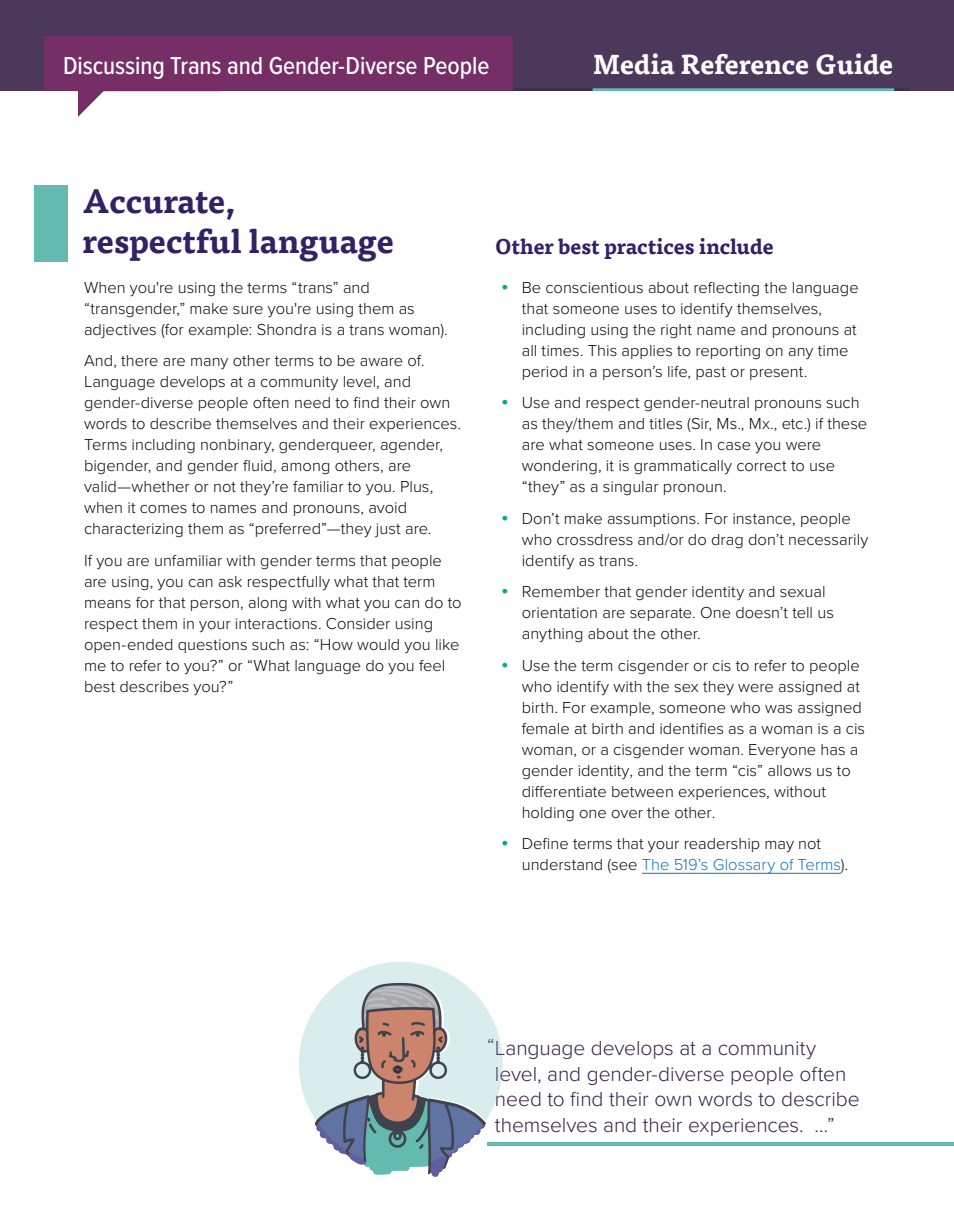
<style>
.page{position:relative;width:954px;height:1224px;background:#fff}
.page>*{position:absolute;margin:0;border:0;box-sizing:border-box;transform-origin:0 0}
.t1{font:700 33px/39.6px "Tisa Pro";color:#332167}
.t2{font:700 27px "Tisa Pro";letter-spacing:-.005em;color:#fff}
.t3{font:500 25.5px "Proxima Nova Cond";letter-spacing:-.005em;color:#fff}
.t4{font:22.5px "Myriad Pro";color:#00a98f}
.t5{font:300 21px/25.5px "Proxima Nova";letter-spacing:-.005em;color:#372249}
.t6{font:700 21px "Tisa Pro";letter-spacing:-.005em;color:#332167}
.t7{font:300 16.5px/21px "Proxima Nova";color:#0f0d0a}
.s1{font-family:"Myriad Pro";font-weight:400;font-size:22.5px;color:#00a98f}
.s2{color:#1074bc}
</style>
<div class="page">
<img style="left:0;top:0;width:954px;height:117px">
<div style="left:34px;top:185px;width:34px;height:77px;background:#63bbb0"></div>
<hr style="left:488px;top:1142px;width:466px;height:4px;background:#63bbb0">
<hr style="left:642px;top:873px;width:199px;height:1px;background:#1074bc">
<img style="left:299px;top:962px;width:204px;height:215px">
<h3 class="t3" style="left:63px;top:47px;width:428px">Discussing Trans and Gender-Diverse People</h3>
<h2 class="t2" style="left:593px;top:43px;width:302px">Media Reference Guide</h2>
<h1 class="t1" style="left:82px;top:180px;width:313px">Accurate, respectful language</h1>
<p class="t7" style="left:84px;top:276px;width:365px">When you're using the terms “trans” and “transgender,” make sure you're using them as adjectives (for example: Shondra is a trans woman).</p>
<p class="t7" style="left:84px;top:349px;width:379px">And, there are many other terms to be aware of.<br>Language develops at a community level, and gender-diverse people often need to find their own words to describe themselves and their experiences.<br>Terms including nonbinary, genderqueer, agender, bigender, and gender fluid, among others, are valid—whether or not they’re familiar to you. Plus, when it comes to names and pronouns, avoid characterizing them as “preferred”—they just are.</p>
<p class="t7" style="left:84px;top:549px;width:379px">If you are unfamiliar with gender terms that people are using, you can ask respectfully what that term means for that person, along with what you can do to respect them in your interactions. Consider using open-ended questions such as: “How would you like me to refer to you?” or “What language do you feel best describes you?”</p>
<p class="t6" style="left:495px;top:230px;width:280px">Other best practices include</p>
<h3 class="t4" style="left:502px;top:271px;width:8px">•</h3>
<p class="t7" style="left:522px;top:276px;width:338px">Be conscientious about reflecting the language that someone uses to identify themselves, including using the right name and pronouns at all times. This applies to reporting on any time period in a person’s life, past or present.</p>
<p class="t7" style="left:522px;top:391px;width:347px">Use and respect gender-neutral pronouns such as they/them and titles (Sir, Ms., Mx., etc.) if these are what someone uses. In case you were wondering, it is grammatically correct to use “they” as a singular pronoun.</p>
<p class="t7" style="left:522px;top:507px;width:348px">Don’t make assumptions. For instance, people who crossdress and/or do drag don’t necessarily identify as trans.</p>
<p class="t7" style="left:522px;top:580px;width:314px">Remember that gender identity and sexual orientation are separate. One doesn’t tell us anything about the other.</p>
<p class="t7" style="left:522px;top:654px;width:345px">Use the term cisgender or cis to refer to people who identify with the sex they were assigned at birth. For example, someone who was assigned female at birth and identifies as a woman is a cis woman, or a cisgender woman. Everyone has a gender identity, and the term “cis” allows us to differentiate between experiences, without holding one over the other.</p>
<p class="t7" style="left:522px;top:832px;width:328px;text-indent:-20px"><span class="s1">•</span> Define terms that your readership may not understand (see <span class="s2">The 519’s Glossary of Terms</span>).</p>
<h3 class="t4" style="left:502px;top:387px;width:8px">•</h3>
<h3 class="t4" style="left:502px;top:502px;width:8px">•</h3>
<h3 class="t4" style="left:502px;top:576px;width:8px">•</h3>
<h3 class="t4" style="left:502px;top:649px;width:8px">•</h3>
<p class="t5" style="left:495px;top:1034px;width:366px;text-indent:-8px">“Language develops at a community level, and gender-diverse people often need to find their own words to describe themselves and their experiences. …”</p>
</div>
